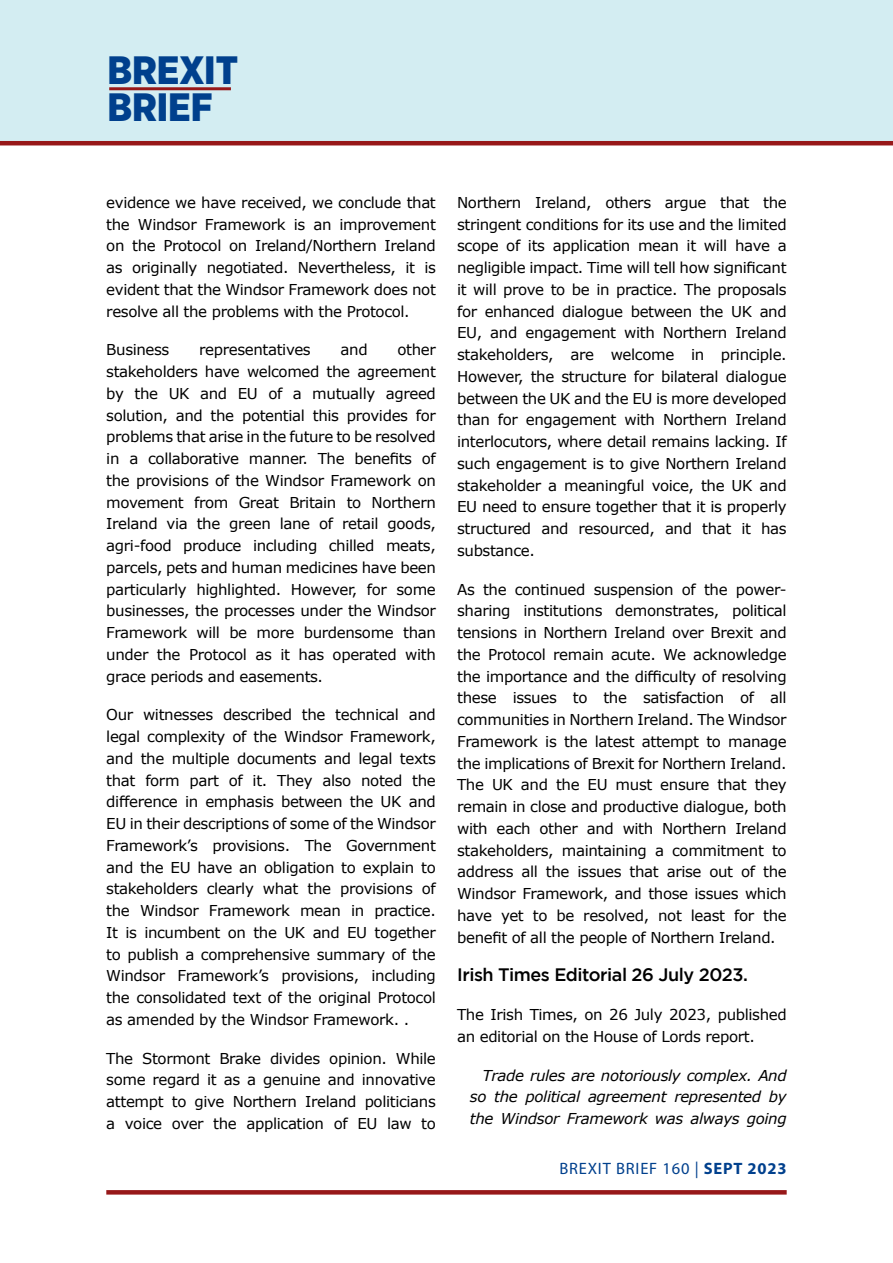
<style>
.page{position:relative;width:893px;height:1263px;background:#fff}
.page>*{position:absolute;margin:0;border:0;box-sizing:border-box;transform-origin:0 0}
.t1{font:900 39.6px/37.5px "Gotham Narrow";color:#00408d}
.t2{font:500 18px "Gotham";letter-spacing:-.025em;color:#000}
.t3{font:16.5px "Myriad Pro";letter-spacing:.05em;color:#00408d}
.t4{font:15px/21.8px "Verdana";letter-spacing:-.025em;color:#000;text-align:justify}
.t5{font:italic 15px/21.8px "Verdana";letter-spacing:-.025em;color:#000;text-align:justify}
.s1{font-weight:700}
</style>
<div class="page">
<div style="left:0;top:0;width:893px;height:142px;background:#d3edf2"></div>
<hr style="left:0;top:141px;width:893px;height:4px;background:#971819">
<hr style="left:109px;top:87px;width:122px;height:3px;background:#971819">
<svg style="left:106px;top:1190px;width:681px;height:4px;background:#991d1e"></svg>
<h1 class="t1" style="left:107px;top:51px;width:132px">BREXIT<br>BRIEF</h1>
<p class="t4" style="left:106px;top:191px;width:331px">evidence we have received, we conclude that the Windsor Framework is an improvement on the Protocol on Ireland/Northern Ireland as originally negotiated. Nevertheless, it is evident that the Windsor Framework does not resolve all the problems with the Protocol.</p>
<p class="t4" style="left:106px;top:339px;width:65px">Business</p>
<p class="t4" style="left:199px;top:339px;width:113px">representatives</p>
<p class="t4" style="left:341px;top:339px;width:29px">and</p>
<p class="t4" style="left:106px;top:339px;width:331px;text-indent:291px">other stakeholders have welcomed the agreement by the UK and EU of a mutually agreed solution, and the potential this provides for problems that arise in the future to be resolved in a collaborative manner. The benefits of the provisions of the Windsor Framework on movement from Great Britain to Northern Ireland via the green lane of retail goods, agri-food produce including chilled meats, parcels, pets and human medicines have been particularly highlighted. However, for some businesses, the processes under the Windsor Framework will be more burdensome than under the Protocol as it has operated with grace periods and easements.</p>
<p class="t4" style="left:106px;top:704px;width:331px">Our witnesses described the technical and legal complexity of the Windsor Framework, and the multiple documents and legal texts that form part of it. They also noted the difference in emphasis between the UK and EU in their descriptions of some of the Windsor Framework’s provisions. The Government and the EU have an obligation to explain to stakeholders clearly what the provisions of the Windsor Framework mean in practice.<br>It is incumbent on the UK and EU together to publish a comprehensive summary of the Windsor Framework’s provisions, including the consolidated text of the original Protocol as amended by the Windsor Framework. .</p>
<p class="t4" style="left:106px;top:1047px;width:331px">The Stormont Brake divides opinion. While some regard it as a genuine and innovative attempt to give Northern Ireland politicians a voice over the application of EU law to</p>
<p class="t4" style="left:457px;top:191px;width:331px">Northern Ireland, others argue that the stringent conditions for its use and the limited scope of its application mean it will have a negligible impact. Time will tell how significant it will prove to be in practice. The proposals for enhanced dialogue between the UK and EU, and engagement with Northern Ireland stakeholders, are welcome in principle.<br>However, the structure for bilateral dialogue between the UK and the EU is more developed than for engagement with Northern Ireland interlocutors, where detail remains lacking. If such engagement is to give Northern Ireland stakeholder a meaningful voice, the UK and EU need to ensure together that it is properly structured and resourced, and that it has substance.</p>
<p class="t4" style="left:457px;top:578px;width:331px">As the continued suspension of the power&shy;sharing institutions demonstrates, political tensions in Northern Ireland over Brexit and the Protocol remain acute. We acknowledge the importance and the difficulty of resolving these issues to the satisfaction of all communities in Northern Ireland. The Windsor Framework is the latest attempt to manage the implications of Brexit for Northern Ireland.<br>The UK and the EU must ensure that they remain in close and productive dialogue, both with each other and with Northern Ireland stakeholders, maintaining a commitment to address all the issues that arise out of the Windsor Framework, and those issues which have yet to be resolved, not least for the benefit of all the people of Northern Ireland.</p>
<p class="t2" style="left:457px;top:965px;width:292px">Irish Times Editorial 26 July 2023.</p>
<p class="t4" style="left:457px;top:1004px;width:331px">The Irish Times, on 26 July 2023, published an editorial on the House of Lords report.</p>
<p class="t5" style="left:470px;top:1064px;width:318px;text-indent:13px">Trade rules are notoriously complex. And so the political agreement represented by the Windsor Framework was always going</p>
<p class="t3" style="left:559px;top:1158px;width:229px">BREXIT BRIEF 160 | <span class="s1">SEPT 2023</span></p>
</div>
